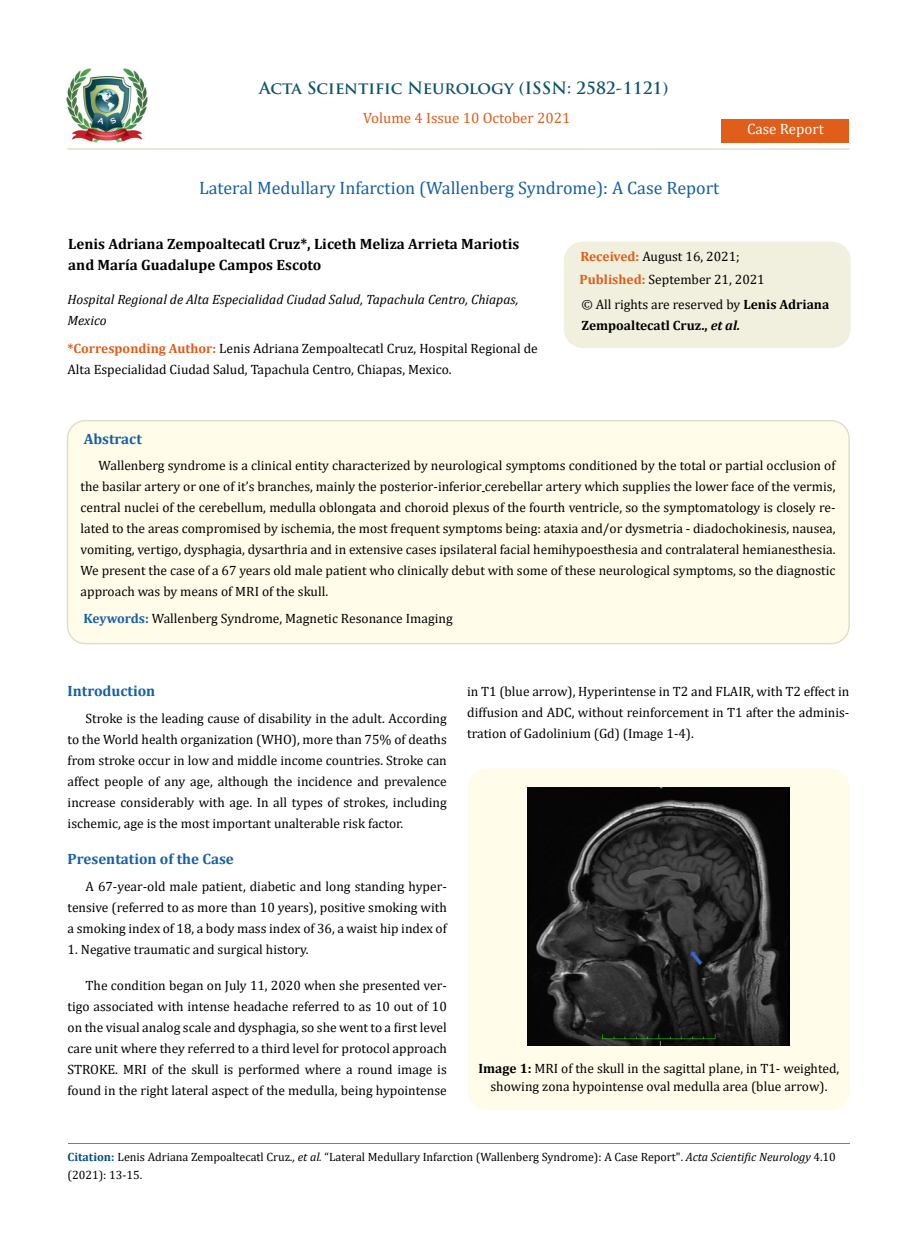
<style>
.page{position:relative;width:917px;height:1242px;background:#fff}
.page>*{position:absolute;margin:0;border:0;box-sizing:border-box;transform-origin:0 0}
.t1{font:18px "Cambria";color:#1560a6}
.t2{font:700 16.5px "Trajan Pro";color:#0e546a}
.t3{font:700 15px/21px "Cambria";color:#000}
.t4{font:700 15px "Cambria";color:#1560a6}
.t5{font:15px "Cambria";color:#e05d1a}
.t6{font:15px "Cambria";color:#fff}
.t7{font:13.5px/21px "Cambria";color:#000;text-align:justify}
.t8{font:italic 13.5px/21px "Cambria";color:#000}
.t9{font:700 13.5px/21px "Cambria";color:#000}
.t10{font:12px/18px "Cambria";color:#000}
.s1{font-weight:700;color:#e05d1a}
.s2{font-weight:400}
.s3{font-style:italic}
.s4{font-weight:700;color:#1560a6}
.s5{font-weight:700}
.s6{font-weight:700;color:#035089}
</style>
<div class="page">
<img style="left:67px;top:68px;width:80px;height:74px">
<div style="left:721px;top:119px;width:128px;height:23px;background:#e05d1a"></div>
<div style="left:564px;top:242px;width:285px;height:105px;background:#f1f0de;border-radius:18px"></div>
<div style="left:563px;top:242px;width:287px;height:106px;border:2px solid #f1f0de;border-radius:18px"></div>
<div style="left:67px;top:421px;width:782px;height:223px;background:#fffde9;border-radius:18px"></div>
<div style="left:67px;top:420px;width:782px;height:224px;border:2px solid #e0dfcd;border-radius:18px"></div>
<div style="left:468px;top:769px;width:381px;height:341px;background:#fffde9;border-radius:18px"></div>
<img style="left:527px;top:788px;width:262px;height:258px">
<hr style="left:68px;top:1144px;width:781px;height:1px;background:#e05d1a">
<hr style="left:67px;top:148px;width:782px;height:2px;background:#e0dfcd">
<p class="t2" style="left:259px;top:77px;width:411px">Acta Scientific Neurology (ISSN: 2582-1121)</p>
<p class="t5" style="left:363px;top:109px;width:209px">Volume 4 Issue 10 October 2021</p>
<h1 class="t1" style="left:199px;top:177px;width:521px">Lateral Medullary Infarction (Wallenberg Syndrome): A Case Report</h1>
<p class="t6" style="left:747px;top:120px;width:78px">Case Report</p>
<p class="t3" style="left:68px;top:233px;width:452px">Lenis Adriana Zempoaltecatl Cruz*, Liceth Meliza Arrieta Mariotis and María Guadalupe Campos Escoto</p>
<p class="t8" style="left:67px;top:288px;width:452px">Hospital Regional de Alta Especialidad Ciudad Salud, Tapachula Centro, Chiapas,<br>Mexico</p>
<p class="t7" style="left:67px;top:338px;width:472px"><span class="s1">*Corresponding Author:</span> Lenis Adriana Zempoaltecatl Cruz, Hospital Regional de<br>Alta Especialidad Ciudad Salud, Tapachula Centro, Chiapas, Mexico.</p>
<p class="t7" style="left:579px;top:245px;width:187px;line-height:23px"><span class="s1">Received:</span> August 16, 2021;<br><span class="s1">Published:</span> September 21, 2021</p>
<p class="t9" style="left:581px;top:293px;width:249px"><span class="s2">© All rights are reserved by</span> Lenis Adriana<br>Zempoaltecatl Cruz., <span class="s3">et al.</span></p>
<p class="t4" style="left:84px;top:428px;width:60px">Abstract</p>
<p class="t7" style="left:81px;top:455px;width:756px;text-indent:18px">Wallenberg syndrome is a clinical entity characterized by neurological symptoms conditioned by the total or partial occlusion of the basilar artery or one of it’s branches, mainly the posterior-inferior cerebellar artery which supplies the lower face of the vermis, central nuclei of the cerebellum, medulla oblongata and choroid plexus of the fourth ventricle, so the symptomatology is closely re&shy;lated to the areas compromised by ischemia, the most frequent symptoms being: ataxia and/or dysmetria - diadochokinesis, nausea, vomiting, vertigo, dysphagia, dysarthria and in extensive cases ipsilateral facial hemihypoesthesia and contralateral hemianesthesia.<br>We present the case of a 67 years old male patient who clinically debut with some of these neurological symptoms, so the diagnostic approach was by means of MRI of the skull.</p>
<p class="t7" style="left:84px;top:608px;width:370px"><span class="s4">Keywords:</span> Wallenberg Syndrome, Magnetic Resonance Imaging</p>
<p class="t4" style="left:68px;top:680px;width:89px">Introduction</p>
<p class="t7" style="left:68px;top:708px;width:381px;text-indent:18px">Stroke is the leading cause of disability in the adult. According to the World health organization (WHO), more than 75% of deaths from stroke occur in low and middle income countries. Stroke can affect people of any age, although the incidence and prevalence increase considerably with age. In all types of strokes, including ischemic, age is the most important unalterable risk factor.</p>
<p class="t4" style="left:68px;top:848px;width:168px">Presentation of the Case</p>
<p class="t7" style="left:68px;top:876px;width:381px;text-indent:18px">A 67-year-old male patient, diabetic and long standing hyper&shy;tensive (referred to as more than 10 years), positive smoking with a smoking index of 18, a body mass index of 36, a waist hip index of</p>
<p class="t7" style="left:68px;top:939px;width:242px">1. Negative traumatic and surgical history.</p>
<p class="t7" style="left:68px;top:975px;width:381px;text-indent:18px">The condition began on July 11, 2020 when she presented ver&shy;tigo associated with intense headache referred to as 10 out of 10 on the visual analog scale and dysphagia, so she went to a first level care unit where they referred to a third level for protocol approach STROKE. MRI of the skull is performed where a round image is found in the right lateral aspect of the medulla, being hypointense</p>
<p class="t7" style="left:467px;top:681px;width:384px">in T1 (blue arrow), Hyperintense in T2 and FLAIR, with T2 effect in diffusion and ADC, without reinforcement in T1 after the adminis&shy;tration of Gadolinium (Gd) (Image 1-4).</p>
<p class="t7" style="left:478px;top:1059px;width:362px;line-height:18px;text-align:center"><span class="s5">Image 1:</span> MRI of the skull in the sagittal plane, in T1- weighted, showing zona hypointense oval medulla area (blue arrow).</p>
<p class="t10" style="left:68px;top:1148px;width:770px"><span class="s6">Citation:</span> Lenis Adriana Zempoaltecatl Cruz<span class="s3">., et al.</span> “Lateral Medullary Infarction (Wallenberg Syndrome): A Case Report". <span class="s3">Acta Scientific Neurology</span> 4.10 (2021): 13-15.</p>
</div>
